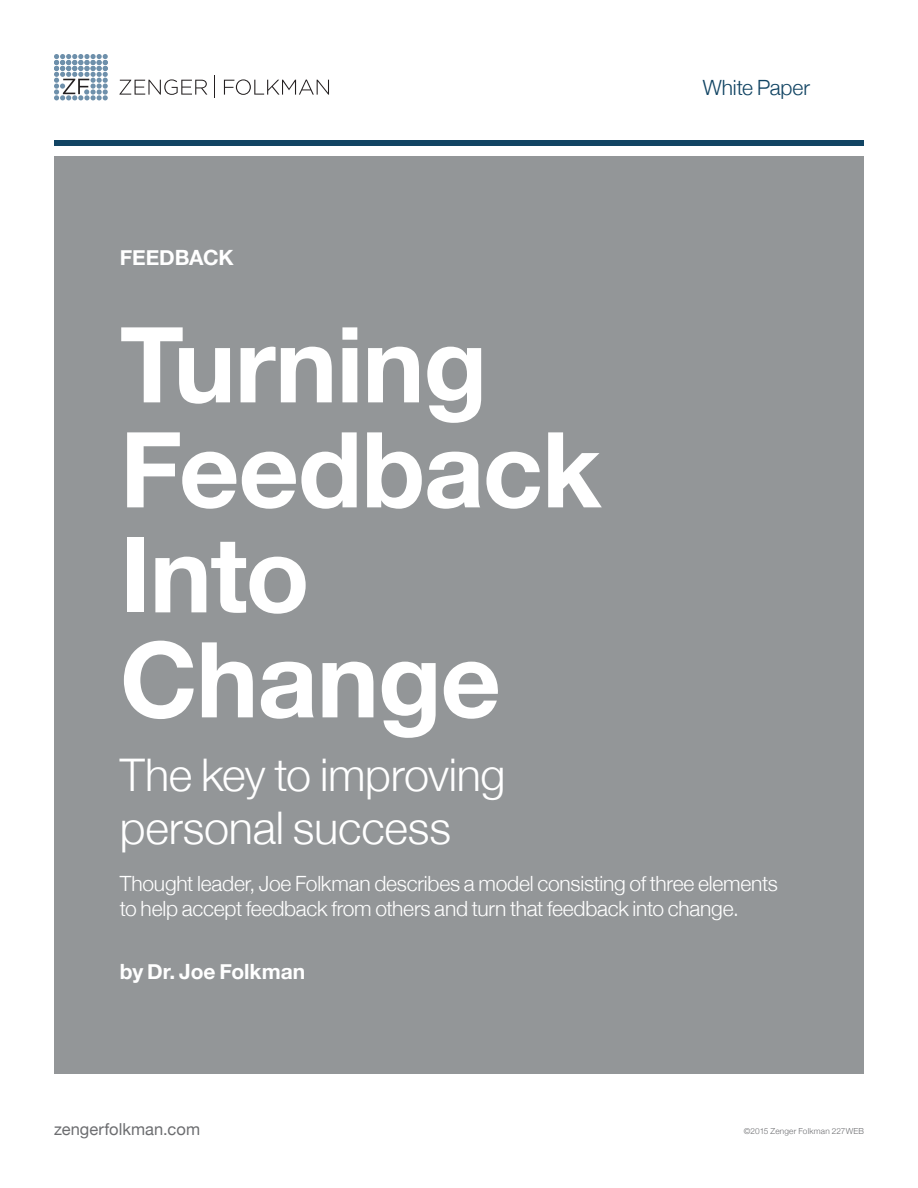
<style>
.page{position:relative;width:918px;height:1188px;background:#fff}
.page>*{position:absolute;margin:0;border:0;box-sizing:border-box;transform-origin:0 0}
.Cover_-title{font:700 105px/105px "Helvetica Neue";letter-spacing:-.01em;color:#fff}
.Cover_-title-2{font:300 45px/52.5px "Helvetica Neue";letter-spacing:-.005em;color:#fff}
.Cover_-title-3{font:300 21px/25.2px "Helvetica Neue";letter-spacing:-.01em;color:#fff}
.Cover_-byline{font:700 21px "Helvetica Neue";color:#fff}
.t1{font:300 21px "Helvetica Neue";letter-spacing:-.005em;color:#114463}
.Cover_-super{font:700 21px "Helvetica Neue";letter-spacing:-.01em;color:#fff}
.t2{font:16.5px "Helvetica Neue";letter-spacing:.005em;color:#6c6d70}
.t3{font:300 8.25px "Helvetica Neue";letter-spacing:.025em;color:#6c6d70}
</style>
<div class="page">
<div style="left:54px;top:156px;width:810px;height:918px;background:#939698"></div>
<svg style="left:54px;top:54px;width:54px;height:46px"></svg>
<svg style="left:119px;top:79px;width:88px;height:16px"></svg>
<svg style="left:224px;top:79px;width:105px;height:16px"></svg>
<svg style="left:214px;top:76px;width:1px;height:22px"></svg>
<div style="left:54px;top:140px;width:810px;height:6px;background:#114463"></div>
<p class="Cover_-super" style="left:120px;top:241px;width:115px">FEEDBACK</p>
<p class="t1" style="left:703px;top:70px;width:109px">White Paper</p>
<p class="Cover_-title" style="left:120px;top:315px;width:483px">Turning<br>Feedback<br>Into<br>Change</p>
<p class="Cover_-title-2" style="left:120px;top:746px;width:387px">The key to improving personal success</p>
<p class="Cover_-title-3" style="left:120px;top:869px;width:660px">Thought leader, Joe Folkman describes a model consisting of three elements to help accept feedback from others and turn that feedback into change.</p>
<p class="Cover_-byline" style="left:120px;top:955px;width:187px">by Dr. Joe Folkman</p>
<p class="t2" style="left:54px;top:1117px;width:148px">zengerfolkman.com</p>
<p class="t3" style="left:744px;top:1125px;width:122px">©2015 Zenger Folkman 227WEB</p>
</div>
